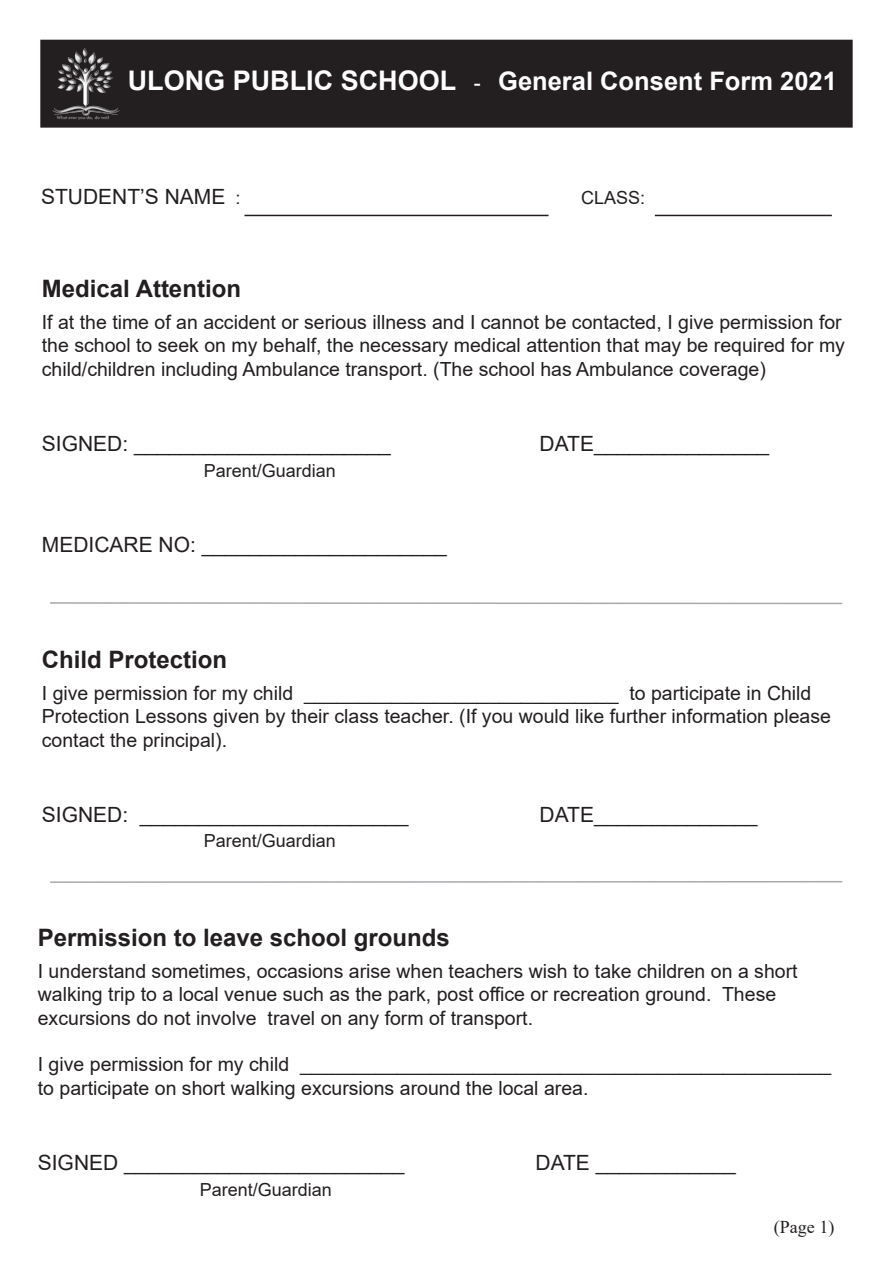
<style>
.page{position:relative;width:893px;height:1263px;background:#fff}
.page>*{position:absolute;margin:0;border:0;box-sizing:border-box;transform-origin:0 0}
.t1{font:700 25.5px "Arial";color:#fff}
.t2{font:700 24px "Arial";color:#231f20}
.t3{font:21px "Arial";color:#231f20}
.t4{font:19.5px/23.4px "Arial";color:#231f20}
.t5{font:18px "Arial";color:#231f20}
.t6{font:18px "Times New Roman";color:#231f20}
.s1{font-size:27px}
.s2{font-weight:400;font-size:21px}
.s3{font-size:18px}
</style>
<div class="page">
<div style="left:41px;top:40px;width:811px;height:87px;background:#231f20"></div>
<div style="left:40px;top:40px;width:813px;height:88px;border:2px solid #231f20"></div>
<img style="left:47px;top:41px;width:76px;height:87px">
<hr style="left:655px;top:215px;width:177px;height:1px;background:#231f20">
<svg style="left:50px;top:602px;width:793px;height:3px"></svg>
<svg style="left:50px;top:881px;width:793px;height:2px;background:#bdbec1"></svg>
<hr style="left:244px;top:215px;width:305px;height:1px;background:#231f20">
<h1 class="t1" style="left:128px;top:63px;width:711px"><span class="s1">ULONG PUBLIC SCHOOL</span> <span class="s2">-</span> General Consent Form 2021</h1>
<p class="t3" style="left:41px;top:182px;width:201px">STUDENT’S NAME <span class="s3">:</span></p>
<p class="t5" style="left:581px;top:185px;width:66px">CLASS:</p>
<p class="t2" style="left:42px;top:272px;width:201px">Medical Attention</p>
<p class="t4" style="left:42px;top:310px;width:805px">If at the time of an accident or serious illness and I cannot be contacted, I give permission for the school to seek on my behalf, the necessary medical attention that may be required for my child/children including Ambulance transport. (The school has Ambulance coverage)</p>
<p class="t3" style="left:42px;top:430px;width:351px">SIGNED: ______________________</p>
<p class="t3" style="left:540px;top:430px;width:231px">DATE_______________</p>
<p class="t5" style="left:204px;top:458px;width:134px">Parent/Guardian</p>
<p class="t3" style="left:42px;top:530px;width:407px">MEDICARE NO: _____________________</p>
<p class="t2" style="left:42px;top:642px;width:187px">Child Protection</p>
<p class="t4" style="left:42px;top:681px;width:791px">I give permission for my child _____________________________ to participate in Child<br>Protection Lessons given by their class teacher. (If you would like further information please contact the principal).</p>
<p class="t3" style="left:42px;top:800px;width:368px">SIGNED: _______________________</p>
<p class="t3" style="left:540px;top:800px;width:219px">DATE______________</p>
<p class="t5" style="left:204px;top:829px;width:134px">Parent/Guardian</p>
<p class="t2" style="left:38px;top:920px;width:414px">Permission to leave school grounds</p>
<p class="t4" style="left:38px;top:959px;width:761px">I understand sometimes, occasions arise when teachers wish to take children on a short walking trip to a local venue such as the park, post office or recreation ground. These excursions do not involve travel on any form of transport.</p>
<p class="t4" style="left:38px;top:1053px;width:795px">I give permission for my child _________________________________________________ to participate on short walking excursions around the local area.</p>
<p class="t3" style="left:38px;top:1148px;width:368px">SIGNED ________________________</p>
<p class="t3" style="left:535px;top:1148px;width:202px">DATE ____________</p>
<p class="t5" style="left:200px;top:1177px;width:134px">Parent/Guardian</p>
<p class="t6" style="left:774px;top:1214px;width:62px">(Page 1)</p>
</div>
